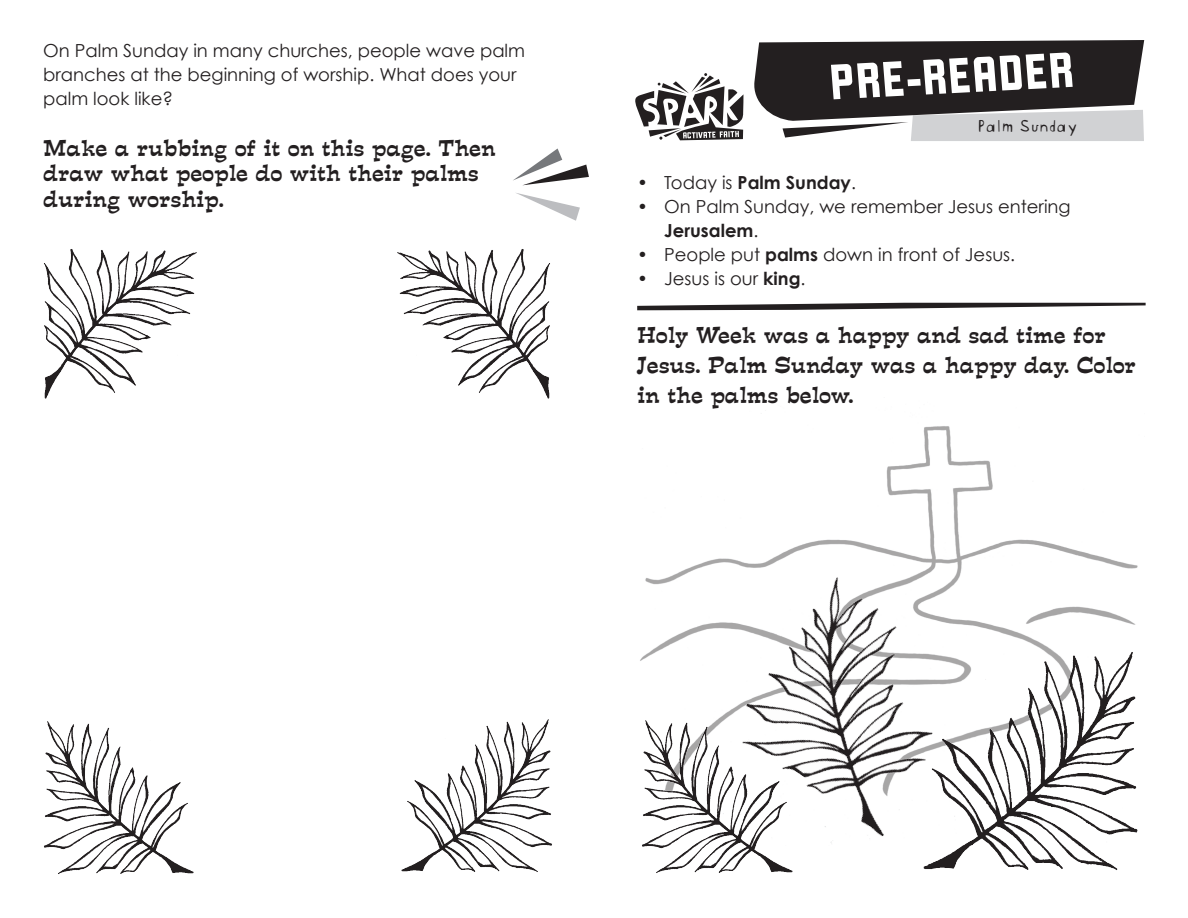
<style>
.page{position:relative;width:1188px;height:918px;background:#fff}
.page>*{position:absolute;margin:0;border:0;box-sizing:border-box;transform-origin:0 0}
.t1{font:54px "Liquorstore";color:#fff}
.t2{font:21px/25.5px "Estro Font";color:#231f20}
.t3{font:18px/24px "Century Gothic";color:#231f20}
.t4{font:700 18px "Century Gothic";color:#231f20}
.t5{font:18px "Blockhead Uplugged";color:#231f20}
.s1{font-weight:400}
.s2{font-weight:700}
</style>
<div class="page">
<svg style="left:754px;top:40px;width:390px;height:101px;background:#5b5859"></svg>
<svg style="left:635px;top:73px;width:108px;height:67px"></svg>
<svg style="left:513px;top:148px;width:76px;height:37px"></svg>
<svg style="left:516px;top:193px;width:64px;height:28px"></svg>
<svg style="left:637px;top:303px;width:509px;height:7px"></svg>
<img style="left:640px;top:426px;width:498px;height:235px">
<img style="left:923px;top:643px;width:215px;height:227px">
<img style="left:642px;top:720px;width:151px;height:153px">
<img style="left:712px;top:565px;width:289px;height:293px">
<img style="left:44px;top:721px;width:150px;height:153px">
<img style="left:401px;top:719px;width:151px;height:153px">
<img style="left:44px;top:249px;width:153px;height:150px">
<img style="left:397px;top:249px;width:153px;height:150px">
<p class="t3" style="left:43px;top:38px;width:483px">On Palm Sunday in many churches, people wave palm branches at the beginning of worship. What does your palm look like?</p>
<p class="t2" style="left:43px;top:135px;width:454px">Make a rubbing of it on this page. Then draw what people do with their palms during worship.</p>
<h1 class="t1" style="left:828px;top:54px;width:247px;rotate:-3deg">PRE-READER</h1>
<p class="t5" style="left:977px;top:111px;width:102px">Palm Sunday</p>
<p class="t4" style="left:637px;top:171px;width:220px"><span class="s1">• Today is</span> Palm Sunday<span class="s1">.</span></p>
<p class="t3" style="left:664px;top:194px;width:408px;text-indent:-27px">• On Palm Sunday, we remember Jesus entering<br><span class="s2">Jerusalem</span>.</p>
<p class="t3" style="left:637px;top:242px;width:380px">• People put <span class="s2">palms</span> down in front of Jesus.</p>
<p class="t3" style="left:637px;top:266px;width:170px">• Jesus is our <span class="s2">king</span>.</p>
<p class="t2" style="left:637px;top:320px;width:500px;line-height:30px">Holy Week was a happy and sad time for<br>Jesus. Palm Sunday was a happy day. Color in the palms below.</p>
</div>
